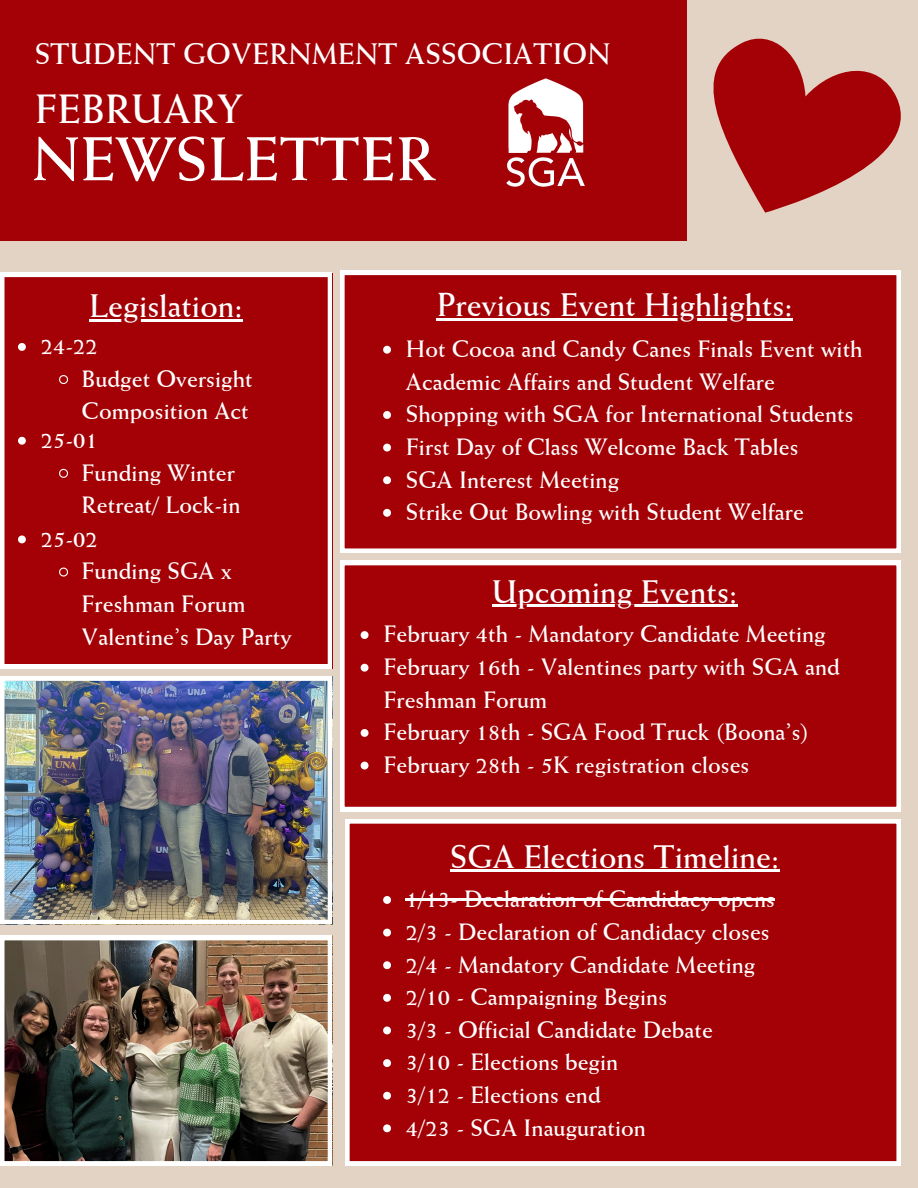
<style>
.page{position:relative;width:918px;height:1188px;background:#e3d3c4}
.page>*{position:absolute;margin:0;border:0;box-sizing:border-box;transform-origin:0 0}
.t1{font:700 62.55px "Weiss BT";color:#fff}
.t2{font:700 41.4px "Weiss BT";color:#fff}
.t3{font:700 33px "Weiss BT";color:#fff}
.t4{font:700 30px "Weiss BT";color:#fff}
.t5{font:700 24px/32.7px "Weiss BT";color:#fff}
</style>
<div class="page">
<div style="left:0;top:0;width:687px;height:241px;background:#a30105"></div>
<img style="left:506px;top:78px;width:79px;height:109px">
<div style="left:0;top:273px;width:332px;height:395px;background:#a30105"></div>
<div style="left:340px;top:561px;width:560px;height:250px;background:#a30105"></div>
<div style="left:340px;top:271px;width:560px;height:282px;background:#a30105"></div>
<img style="left:0;top:676px;width:332px;height:248px">
<img style="left:0;top:936px;width:332px;height:229px">
<div style="left:345px;top:819px;width:556px;height:347px;background:#a30105"></div>
<hr style="left:89px;top:319px;width:154px;height:2px;background:#fff">
<hr style="left:492px;top:605px;width:246px;height:2px;background:#fff">
<svg style="left:18px;top:437px;width:8px;height:8px"></svg>
<svg style="left:58px;top:468px;width:11px;height:11px"></svg>
<svg style="left:18px;top:536px;width:8px;height:7px"></svg>
<svg style="left:58px;top:567px;width:11px;height:10px"></svg>
<svg style="left:383px;top:346px;width:8px;height:8px"></svg>
<svg style="left:383px;top:411px;width:8px;height:8px"></svg>
<svg style="left:383px;top:444px;width:8px;height:8px"></svg>
<svg style="left:383px;top:476px;width:8px;height:8px"></svg>
<svg style="left:383px;top:509px;width:8px;height:8px"></svg>
<hr style="left:450px;top:870px;width:330px;height:2px;background:#fff">
<svg style="left:383px;top:896px;width:8px;height:8px"></svg>
<hr style="left:406px;top:898px;width:369px;height:3px;background:#fff">
<svg style="left:383px;top:929px;width:8px;height:8px"></svg>
<svg style="left:383px;top:961px;width:8px;height:8px"></svg>
<svg style="left:383px;top:994px;width:8px;height:8px"></svg>
<svg style="left:383px;top:1027px;width:8px;height:7px"></svg>
<svg style="left:383px;top:1059px;width:8px;height:8px"></svg>
<svg style="left:383px;top:1092px;width:8px;height:8px"></svg>
<svg style="left:383px;top:1124px;width:8px;height:8px"></svg>
<svg style="left:361px;top:631px;width:8px;height:8px"></svg>
<svg style="left:361px;top:664px;width:8px;height:8px"></svg>
<svg style="left:361px;top:729px;width:8px;height:8px"></svg>
<svg style="left:361px;top:762px;width:8px;height:8px"></svg>
<hr style="left:437px;top:319px;width:356px;height:2px;background:#fff">
<svg style="left:18px;top:343px;width:8px;height:8px"></svg>
<svg style="left:58px;top:374px;width:11px;height:11px"></svg>
<svg style="left:713px;top:38px;width:188px;height:175px;fill:#a30105"></svg>
<p class="t4" style="left:35px;top:36px;width:577px">STUDENT GOVERNMENT ASSOCIATION</p>
<h2 class="t2" style="left:35px;top:84px;width:210px">FEBRUARY</h2>
<h1 class="t1" style="left:32px;top:120px;width:406px">NEWSLETTER</h1>
<h4 class="t3" style="left:89px;top:285px;width:155px">Legislation:</h4>
<p class="t5" style="left:41px;top:329px;width:59px">24-22</p>
<p class="t5" style="left:82px;top:362px;width:173px">Budget Oversight<br>Composition Act</p>
<p class="t5" style="left:41px;top:423px;width:59px">25-01</p>
<p class="t5" style="left:82px;top:456px;width:160px">Funding Winter<br>Retreat/ Lock-in</p>
<p class="t5" style="left:41px;top:522px;width:59px">25-02</p>
<p class="t5" style="left:82px;top:554px;width:212px">Funding SGA x<br>Freshman Forum<br>Valentine’s Day Party</p>
<p class="t3" style="left:437px;top:285px;width:358px">Previous Event Highlights:</p>
<p class="t5" style="left:406px;top:332px;width:458px">Hot Cocoa and Candy Canes Finals Event with<br>Academic Affairs and Student Welfare</p>
<p class="t5" style="left:406px;top:397px;width:449px">Shopping with SGA for International Students</p>
<p class="t5" style="left:406px;top:430px;width:394px">First Day of Class Welcome Back Tables</p>
<h4 class="t5" style="left:406px;top:462px;width:215px">SGA Interest Meeting</h4>
<p class="t5" style="left:406px;top:495px;width:399px">Strike Out Bowling with Student Welfare</p>
<p class="t3" style="left:492px;top:571px;width:247px">Upcoming Events:</p>
<h4 class="t5" style="left:383px;top:617px;width:444px">February 4th - Mandatory Candidate Meeting</h4>
<p class="t5" style="left:383px;top:650px;width:458px">February 16th - Valentines party with SGA and<br>Freshman Forum</p>
<p class="t5" style="left:383px;top:715px;width:427px">February 18th - SGA Food Truck (Boona’s)</p>
<p class="t5" style="left:383px;top:748px;width:367px">February 28th - 5K registration closes</p>
<p class="t3" style="left:450px;top:836px;width:331px">SGA Elections Timeline:</p>
<p class="t5" style="left:406px;top:882px;width:371px">1/13- Declaration of Candidacy opens</p>
<p class="t5" style="left:406px;top:915px;width:365px">2/3 - Declaration of Candidacy closes</p>
<p class="t5" style="left:406px;top:947px;width:351px">2/4 - Mandatory Candidate Meeting</p>
<h4 class="t5" style="left:406px;top:980px;width:263px">2/10 - Campaigning Begins</h4>
<p class="t5" style="left:406px;top:1013px;width:309px">3/3 - Official Candidate Debate</p>
<p class="t5" style="left:406px;top:1045px;width:214px">3/10 - Elections begin</p>
<p class="t5" style="left:406px;top:1078px;width:196px">3/12 - Elections end</p>
<p class="t5" style="left:406px;top:1111px;width:242px">4/23 - SGA Inauguration</p>
</div>
